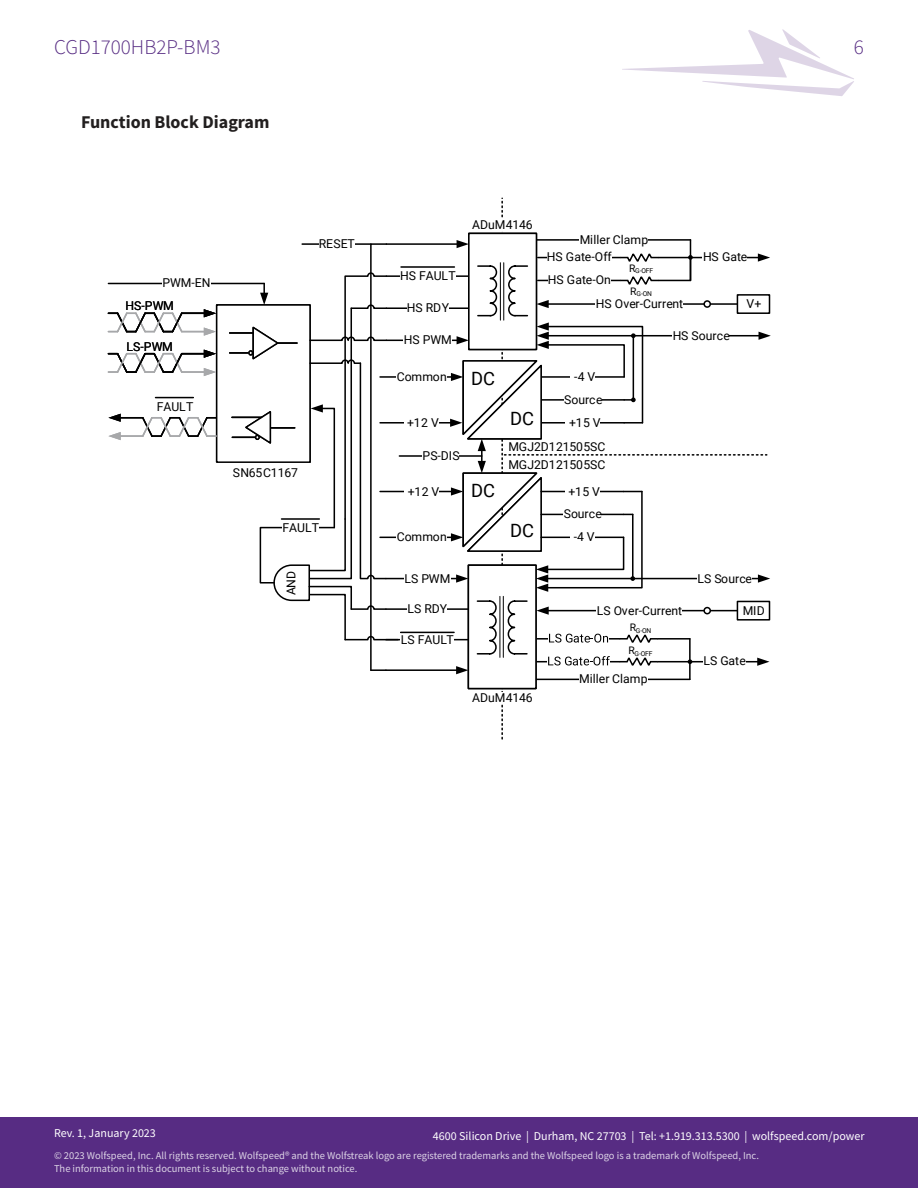
<style>
.page{position:relative;width:918px;height:1188px;background:#fff}
.page>*{position:absolute;margin:0;border:0;box-sizing:border-box;transform-origin:0 0}
.t1{font:300 21px "Source Sans Pro";color:#572c83}
.t2{font:18.3px "Roboto";letter-spacing:.01em;color:#000}
.t3{font:700 18px "Source Sans Pro";color:#221f1f}
.t4{font:12.3px "Roboto";letter-spacing:-.005em;color:#000}
.t5{font:12.15px/23px "Roboto";color:#000;text-align:center}
.t6{font:12px "Source Sans Pro";color:#fff}
.t7{font:10.5px/12.6px "Source Sans Pro";color:#fff}
.t8{font:6.75px "Roboto";letter-spacing:-.05em;color:#000}
</style>
<div class="page">
<svg style="left:622px;top:29px;width:232px;height:67px"></svg>
<div style="left:0;top:1118px;width:918px;height:70px;background:#572c83"></div>
<hr style="left:386px;top:578px;width:71px;height:1px;background:#000">
<div style="left:404px;top:571px;width:46px;height:15px;background:#fff"></div>
<hr style="left:386px;top:608px;width:82px;height:2px;background:#000">
<div style="left:407px;top:602px;width:40px;height:14px;background:#fff"></div>
<hr style="left:386px;top:669px;width:71px;height:2px;background:#000">
<hr style="left:380px;top:491px;width:72px;height:1px;background:#000">
<div style="left:404px;top:484px;width:35px;height:15px;background:#fff"></div>
<hr style="left:380px;top:537px;width:72px;height:1px;background:#000">
<div style="left:397px;top:530px;width:50px;height:15px;background:#fff"></div>
<hr style="left:399px;top:455px;width:83px;height:2px;background:#000">
<div style="left:422px;top:449px;width:37px;height:14px;background:#fff"></div>
<div style="left:216px;top:304px;width:95px;height:159px;border:2px solid #000"></div>
<hr style="left:108px;top:283px;width:156px;height:1px;background:#000">
<div style="left:162px;top:276px;width:48px;height:15px;background:#fff"></div>
<hr style="left:120px;top:417px;width:23px;height:2px;background:#000">
<svg style="left:108px;top:414px;width:13px;height:8px"></svg>
<svg style="left:108px;top:350px;width:108px;height:26px"></svg>
<svg style="left:108px;top:309px;width:108px;height:27px"></svg>
<hr style="left:386px;top:340px;width:72px;height:1px;background:#000">
<div style="left:404px;top:333px;width:48px;height:15px;background:#fff"></div>
<hr style="left:386px;top:307px;width:83px;height:2px;background:#000">
<div style="left:407px;top:301px;width:42px;height:15px;background:#fff"></div>
<hr style="left:386px;top:243px;width:72px;height:2px;background:#000">
<hr style="left:380px;top:422px;width:71px;height:2px;background:#000">
<div style="left:404px;top:415px;width:34px;height:15px;background:#fff"></div>
<hr style="left:380px;top:376px;width:72px;height:2px;background:#000">
<div style="left:397px;top:370px;width:50px;height:14px;background:#fff"></div>
<svg style="left:230px;top:243px;width:170px;height:428px"></svg>
<hr style="left:302px;top:243px;width:69px;height:2px;background:#000">
<div style="left:319px;top:237px;width:35px;height:14px;background:#fff"></div>
<svg style="left:141px;top:416px;width:75px;height:22px"></svg>
<hr style="left:120px;top:435px;width:23px;height:2px;background:#a7a8aa">
<svg style="left:108px;top:432px;width:13px;height:8px"></svg>
<svg style="left:450px;top:198px;width:321px;height:541px"></svg>
<div style="left:703px;top:607px;width:8px;height:7px;border:2px solid #000;border-radius:50%"></div>
<hr style="left:282px;top:518px;width:37px;height:2px;background:#000">
<hr style="left:156px;top:397px;width:37px;height:1px;background:#000">
<hr style="left:401px;top:632px;width:53px;height:1px;background:#000">
<hr style="left:401px;top:266px;width:53px;height:2px;background:#000">
<h1 class="t1" style="left:54px;top:34px;width:168px">CGD1700HB2P-BM3</h1>
<h1 class="t1" style="left:854px;top:34px;width:12px">6</h1>
<h3 class="t3" style="left:81px;top:115px;width:190px">Function Block Diagram</h3>
<p class="t5" style="left:162px;top:273px;width:50px">PWM-EN</p>
<p class="t5" style="left:126px;top:295px;width:50px">HS-PWM</p>
<p class="t5" style="left:127px;top:336px;width:48px">LS-PWM</p>
<p class="t5" style="left:157px;top:396px;width:38px">FAULT</p>
<p class="t5" style="left:319px;top:233px;width:37px">RESET</p>
<p class="t5" style="left:233px;top:462px;width:67px">SN65C1167</p>
<p class="t5" style="left:283px;top:517px;width:38px">FAULT</p>
<p class="t5" style="left:281px;top:595px;width:26px;rotate:-90deg">AND</p>
<p class="t5" style="left:472px;top:214px;width:62px">ADuM4146</p>
<p class="t5" style="left:580px;top:229px;width:70px">Miller Clamp</p>
<p class="t5" style="left:547px;top:247px;width:66px">HS Gate-Off</p>
<p class="t8" style="left:629px;top:268px;width:26px"><sup>R</sup>G-OFF</p>
<p class="t5" style="left:400px;top:265px;width:57px">HS FAULT</p>
<p class="t5" style="left:596px;top:269px;width:89px;line-height:23.5px;text-align:left;text-indent:-48px">HS Gate-On<br>HS Over-Current</p>
<p class="t8" style="left:630px;top:291px;width:23px"><sup>R</sup>G-ON</p>
<p class="t5" style="left:407px;top:297px;width:44px">HS RDY</p>
<p class="t5" style="left:703px;top:246px;width:46px">HS Gate</p>
<p class="t5" style="left:747px;top:293px;width:16px">V+</p>
<p class="t5" style="left:404px;top:329px;width:49px">HS PWM</p>
<p class="t5" style="left:673px;top:325px;width:59px">HS Source</p>
<p class="t5" style="left:397px;top:366px;width:52px">Common</p>
<h2 class="t2" style="left:471px;top:371px;width:26px">DC</h2>
<p class="t5" style="left:564px;top:366px;width:40px">-4 V<br>Source</p>
<p class="t5" style="left:407px;top:412px;width:33px">+12 V</p>
<h2 class="t2" style="left:510px;top:411px;width:26px">DC</h2>
<p class="t5" style="left:569px;top:412px;width:33px">+15 V</p>
<p class="t4" style="left:422px;top:451px;width:39px">PS-DIS</p>
<p class="t5" style="left:508px;top:436px;width:99px">MGJ2D121505SC</p>
<p class="t4" style="left:508px;top:460px;width:99px">MGJ2D121505SC</p>
<p class="t5" style="left:408px;top:481px;width:33px">+12 V</p>
<p class="t5" style="left:397px;top:526px;width:52px">Common</p>
<h2 class="t2" style="left:471px;top:483px;width:26px">DC</h2>
<h2 class="t2" style="left:510px;top:524px;width:26px">DC</h2>
<p class="t5" style="left:569px;top:481px;width:33px">+15 V</p>
<p class="t5" style="left:574px;top:526px;width:22px">-4 V</p>
<p class="t5" style="left:564px;top:504px;width:40px">Source</p>
<p class="t5" style="left:404px;top:568px;width:48px">LS PWM</p>
<p class="t5" style="left:408px;top:598px;width:41px">LS RDY</p>
<p class="t5" style="left:401px;top:629px;width:55px">LS FAULT</p>
<p class="t5" style="left:697px;top:568px;width:56px">LS Source</p>
<p class="t5" style="left:597px;top:600px;width:87px">LS Over-Current</p>
<p class="t5" style="left:743px;top:600px;width:24px">MID</p>
<p class="t8" style="left:630px;top:628px;width:23px"><sup>R</sup>G-ON</p>
<p class="t8" style="left:628px;top:651px;width:26px"><sup>R</sup>G-OFF</p>
<p class="t5" style="left:579px;top:669px;width:70px">Miller Clamp</p>
<p class="t5" style="left:704px;top:651px;width:44px">LS Gate</p>
<p class="t5" style="left:472px;top:687px;width:62px">ADuM4146</p>
<p class="t6" style="left:54px;top:1128px;width:103px">Rev. 1, January 2023</p>
<p class="t7" style="left:54px;top:1150px;width:707px">© 2023 Wolfspeed, Inc. All rights reserved. Wolfspeed® and the Wolfstreak logo are registered trademarks and the Wolfspeed logo is a trademark of Wolfspeed, Inc.<br>The information in this document is subject to change without notice.</p>
<p class="t6" style="left:433px;top:1131px;width:433px">4600 Silicon Drive | Durham, NC 27703 | Tel: +1.919.313.5300 | wolfspeed.com/power</p>
</div>
